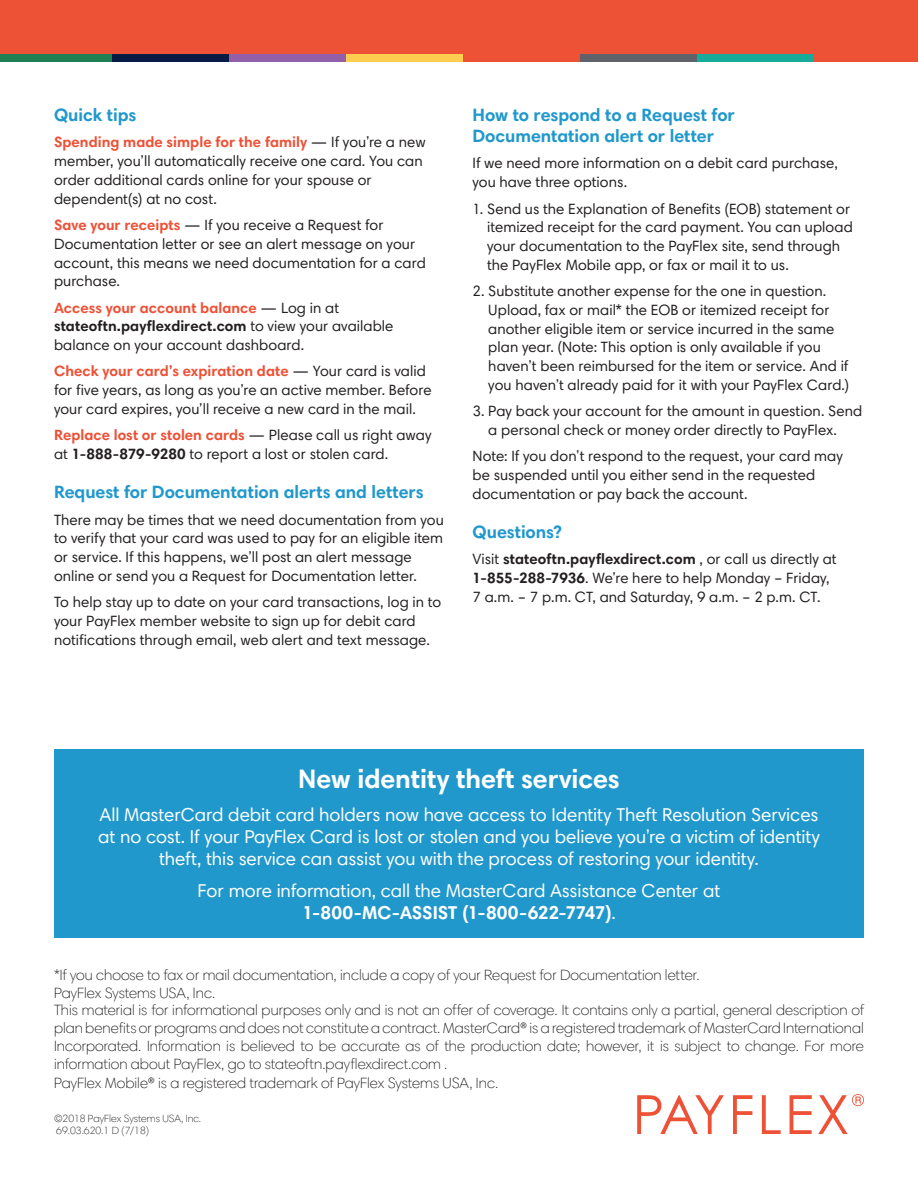
<style>
.page{position:relative;width:918px;height:1188px;background:#fff}
.page>*{position:absolute;margin:0;border:0;box-sizing:border-box;transform-origin:0 0}
.Callout{font:700 27px "Harmonia Sans Std";letter-spacing:-.005em;color:#fff}
.Callout-2{font:18.75px/21.8px "Harmonia Sans Std";letter-spacing:-.005em;color:#fff;text-align:center}
.Color_Header{font:700 18px/21px "Harmonia Sans Std";letter-spacing:-.005em;color:#2198cc}
.Body{font:15px/18.8px "Harmonia Sans Std";letter-spacing:.005em;color:#231f20}
.Callout-3{font:300 15px/17.9px "Harmonia Sans Std";color:#231f20}
.Callout-4{font:300 10.5px/11.9px "Harmonia Sans Std";color:#231f20}
.s1{font-weight:700;color:#ed5136}
.s2{font-weight:700}
</style>
<div class="page">
<div style="left:0;top:0;width:918px;height:54px;background:#ed5136"></div>
<div style="left:54px;top:749px;width:810px;height:189px;background:#2198cc"></div>
<div style="left:0;top:54px;width:113px;height:8px;background:#1f8053"></div>
<div style="left:113px;top:54px;width:117px;height:8px;background:#071b44"></div>
<div style="left:230px;top:54px;width:117px;height:8px;background:#9260a8"></div>
<div style="left:347px;top:54px;width:117px;height:8px;background:#fece51"></div>
<div style="left:463px;top:54px;width:117px;height:8px;background:#ed5136"></div>
<div style="left:580px;top:54px;width:117px;height:8px;background:#5f6369"></div>
<div style="left:697px;top:54px;width:117px;height:8px;background:#16ac99"></div>
<div style="left:814px;top:54px;width:104px;height:8px;background:#ed5136"></div>
<svg style="left:637px;top:1095px;width:87px;height:39px"></svg>
<svg style="left:733px;top:1095px;width:19px;height:39px"></svg>
<svg style="left:762px;top:1095px;width:19px;height:39px"></svg>
<svg style="left:790px;top:1095px;width:22px;height:39px"></svg>
<svg style="left:818px;top:1094px;width:46px;height:40px"></svg>
<p class="Color_Header" style="left:54px;top:104px;width:84px">Quick tips</p>
<p class="Body" style="left:54px;top:133px;width:373px"><span class="s1">Spending made simple for the family</span> — If you’re a new member, you’ll automatically receive one card. You can order additional cards online for your spouse or dependent(s) at no cost.</p>
<p class="Body" style="left:54px;top:215px;width:373px"><span class="s1">Save your receipts</span> — If you receive a Request for Documentation letter or see an alert message on your account, this means we need documentation for a card purchase.</p>
<p class="Body" style="left:54px;top:298px;width:341px"><span class="s1">Access your account balance</span> — Log in at <span class="s2">stateoftn.payflexdirect.com</span> to view your available balance on your account dashboard.</p>
<p class="Body" style="left:54px;top:362px;width:379px"><span class="s1">Check your card’s expiration date</span> — Your card is valid for five years, as long as you’re an active member. Before your card expires, you’ll receive a new card in the mail.</p>
<p class="Body" style="left:54px;top:426px;width:379px"><span class="s1">Replace lost or stolen cards</span> — Please call us right away at <span class="s2">1-888-879-9280</span> to report a lost or stolen card.</p>
<p class="Color_Header" style="left:54px;top:481px;width:371px">Request for Documentation alerts and letters</p>
<p class="Body" style="left:54px;top:510px;width:391px">There may be times that we need documentation from you to verify that your card was used to pay for an eligible item or service. If this happens, we’ll post an alert message online or send you a Request for Documentation letter.</p>
<p class="Body" style="left:54px;top:593px;width:389px">To help stay up to date on your card transactions, log in to your PayFlex member website to sign up for debit card notifications through email, web alert and text message.</p>
<p class="Color_Header" style="left:472px;top:104px;width:264px">How to respond to a Request for<br>Documentation alert or letter</p>
<p class="Body" style="left:472px;top:154px;width:367px">If we need more information on a debit card purchase, you have three options.</p>
<p class="Body" style="left:487px;top:199px;width:367px;text-indent:-15px">1. Send us the Explanation of Benefits (EOB) statement or itemized receipt for the card payment. You can upload your documentation to the PayFlex site, send through the PayFlex Mobile app, or fax or mail it to us.</p>
<p class="Body" style="left:488px;top:281px;width:363px;text-indent:-16px">2. Substitute another expense for the one in question.<br>Upload, fax or mail* the EOB or itemized receipt for another eligible item or service incurred in the same plan year. (Note: This option is only available if you haven’t been reimbursed for the item or service. And if you haven’t already paid for it with your PayFlex Card.)</p>
<p class="Body" style="left:488px;top:401px;width:375px;text-indent:-16px">3. Pay back your account for the amount in question. Send a personal check or money order directly to PayFlex.</p>
<p class="Body" style="left:472px;top:447px;width:372px">Note: If you don’t respond to the request, your card may be suspended until you either send in the requested documentation or pay back the account.</p>
<p class="Color_Header" style="left:472px;top:521px;width:91px">Questions?</p>
<p class="Body" style="left:472px;top:550px;width:366px">Visit <span class="s2">stateoftn.payflexdirect.com</span> , or call us directly at<br><span class="s2">1-855-288-7936</span>. We’re here to help Monday – Friday,<br>7 a.m. – 7 p.m. CT, and Saturday, 9 a.m. – 2 p.m. CT.</p>
<p class="Callout" style="left:298px;top:762px;width:323px">New identity theft services</p>
<p class="Callout-2" style="left:98px;top:804px;width:723px">All MasterCard debit card holders now have access to Identity Theft Resolution Services at no cost. If your PayFlex Card is lost or stolen and you believe you’re a victim of identity theft, this service can assist you with the process of restoring your identity.</p>
<p class="Callout-2" style="left:198px;top:880px;width:524px">For more information, call the MasterCard Assistance Center at<br><span class="s2">1-800-MC-ASSIST (1-800-622-7747)</span>.</p>
<p class="Callout-3" style="left:54px;top:966px;width:812px">*If you choose to fax or mail documentation, include a copy of your Request for Documentation letter.<br>PayFlex Systems USA, Inc.<br>This material is for informational purposes only and is not an offer of coverage. It contains only a partial, general description of plan benefits or programs and does not constitute a contract. MasterCard® is a registered trademark of MasterCard International Incorporated. Information is believed to be accurate as of the production date; however, it is subject to change. For more information about PayFlex, go to stateoftn.payflexdirect.com .</p>
<p class="Callout-3" style="left:54px;top:1074px;width:446px">PayFlex Mobile® is a registered trademark of PayFlex Systems USA, Inc.</p>
<p class="Callout-4" style="left:54px;top:1113px;width:149px">©2018 PayFlex Systems USA, Inc.<br>69.03.620.1 D (7/18)</p>
</div>
